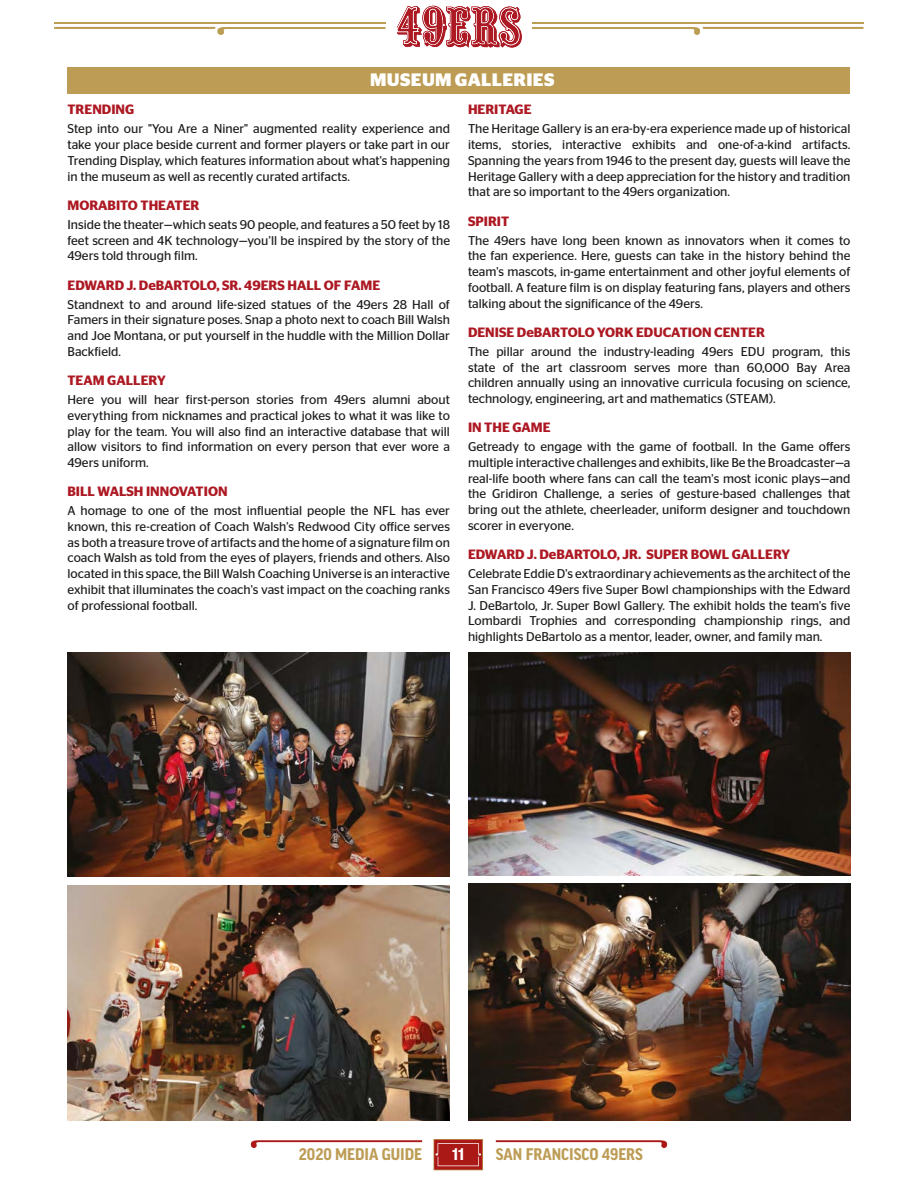
<style>
.page{position:relative;width:918px;height:1188px;background:#fff}
.page>*{position:absolute;margin:0;border:0;box-sizing:border-box;transform-origin:0 0}
.t1{font:700 18px "Good Headline Pro Narr";color:#bd9d55}
.t2{font:700 18px "Stag Sans";letter-spacing:.02em;color:#fff}
.t3{font:700 18px "Good Headline Pro Narr";color:#fff}
.t4{font:600 13.5px "Stag Sans";color:#ad1923}
.t5{font:12.75px/15.8px "Stag Sans";color:#1d1d1b;text-align:justify}
</style>
<div class="page">
<hr style="left:54px;top:22px;width:331px;height:2px;background:#bb9d54">
<svg style="left:398px;top:6px;width:124px;height:42px"></svg>
<svg style="left:54px;top:27px;width:331px;height:8px"></svg>
<svg style="left:532px;top:27px;width:331px;height:8px"></svg>
<hr style="left:532px;top:22px;width:331px;height:2px;background:#bb9d54">
<svg style="left:433px;top:1139px;width:50px;height:31px"></svg>
<svg style="left:251px;top:1140px;width:171px;height:8px"></svg>
<svg style="left:496px;top:1140px;width:171px;height:8px"></svg>
<img style="left:468px;top:652px;width:382px;height:224px">
<img style="left:468px;top:883px;width:382px;height:237px">
<img style="left:68px;top:652px;width:382px;height:225px">
<div style="left:68px;top:68px;width:782px;height:26px;background:#bd9d55"></div>
<img style="left:68px;top:885px;width:382px;height:235px">
<h1 class="t2" style="left:370px;top:69px;width:186px">MUSEUM GALLERIES</h1>
<p class="t4" style="left:68px;top:102px;width:68px">TRENDING</p>
<p class="t5" style="left:68px;top:121px;width:384px">Step into our "You Are a Niner" augmented reality experience and take your place beside current and former players or take part in our Trending Display, which features information about what's happening in the museum as well as recently curated artifacts.</p>
<p class="t4" style="left:68px;top:197px;width:133px">MORABITO THEATER</p>
<p class="t5" style="left:68px;top:216px;width:384px">Inside the theater—which seats 90 people, and features a 50 feet by 18 feet screen and 4K technology—you’ll be inspired by the story of the 49ers told through film.</p>
<p class="t4" style="left:68px;top:277px;width:314px">EDWARD J. DeBARTOLO, SR. 49ERS HALL OF FAME</p>
<p class="t5" style="left:68px;top:296px;width:384px">Standnext to and around life-sized statues of the 49ers 28 Hall of Famers in their signature poses. Snap a photo next to coach Bill Walsh and Joe Montana, or put yourself in the huddle with the Million Dollar Backfield.</p>
<p class="t4" style="left:68px;top:373px;width:100px">TEAM GALLERY</p>
<p class="t5" style="left:68px;top:392px;width:384px">Here you will hear first-person stories from 49ers alumni about everything from nicknames and practical jokes to what it was like to play for the team. You will also find an interactive database that will allow visitors to find information on every person that ever wore a 49ers uniform.</p>
<p class="t4" style="left:68px;top:484px;width:162px">BILL WALSH INNOVATION</p>
<p class="t5" style="left:68px;top:503px;width:384px">A homage to one of the most influential people the NFL has ever known, this re-creation of Coach Walsh's Redwood City office serves as both a treasure trove of artifacts and the home of a signature film on coach Walsh as told from the eyes of players, friends and others. Also located in this space, the Bill Walsh Coaching Universe is an interactive exhibit that illuminates the coach's vast impact on the coaching ranks of professional football.</p>
<p class="t4" style="left:468px;top:102px;width:65px">HERITAGE</p>
<p class="t5" style="left:468px;top:121px;width:384px">The Heritage Gallery is an era-by-era experience made up of historical items, stories, interactive exhibits and one-of-a-kind artifacts.<br>Spanning the years from 1946 to the present day, guests will leave the Heritage Gallery with a deep appreciation for the history and tradition that are so important to the 49ers organization.</p>
<p class="t4" style="left:468px;top:213px;width:43px">SPIRIT</p>
<p class="t5" style="left:468px;top:232px;width:384px">The 49ers have long been known as innovators when it comes to the fan experience. Here, guests can take in the history behind the team's mascots, in-game entertainment and other joyful elements of football. A feature film is on display featuring fans, players and others talking about the significance of the 49ers.</p>
<p class="t4" style="left:468px;top:324px;width:298px">DENISE DeBARTOLO YORK EDUCATION CENTER</p>
<p class="t5" style="left:468px;top:343px;width:384px">The pillar around the industry-leading 49ers EDU program, this state of the art classroom serves more than 60,000 Bay Area children annually using an innovative curricula focusing on science, technology, engineering, art and mathematics (STEAM).</p>
<p class="t4" style="left:468px;top:420px;width:84px">IN THE GAME</p>
<p class="t5" style="left:468px;top:439px;width:384px">Getready to engage with the game of football. In the Game offers multiple interactive challenges and exhibits, like Be the Broadcaster—a real-life booth where fans can call the team's most iconic plays—and the Gridiron Challenge, a series of gesture-based challenges that bring out the athlete, cheerleader, uniform designer and touchdown scorer in everyone.</p>
<p class="t4" style="left:468px;top:547px;width:324px">EDWARD J. DeBARTOLO, JR. SUPER BOWL GALLERY</p>
<p class="t5" style="left:468px;top:566px;width:384px">Celebrate Eddie D's extraordinary achievements as the architect of the San Francisco 49ers five Super Bowl championships with the Edward J. DeBartolo, Jr. Super Bowl Gallery. The exhibit holds the team's five Lombardi Trophies and corresponding championship rings, and highlights DeBartolo as a mentor, leader, owner, and family man.</p>
<h1 class="t1" style="left:299px;top:1145px;width:125px">2020 MEDIA GUIDE</h1>
<h1 class="t3" style="left:452px;top:1145px;width:14px">11</h1>
<h1 class="t1" style="left:496px;top:1145px;width:149px">SAN FRANCISCO 49ERS</h1>
</div>
